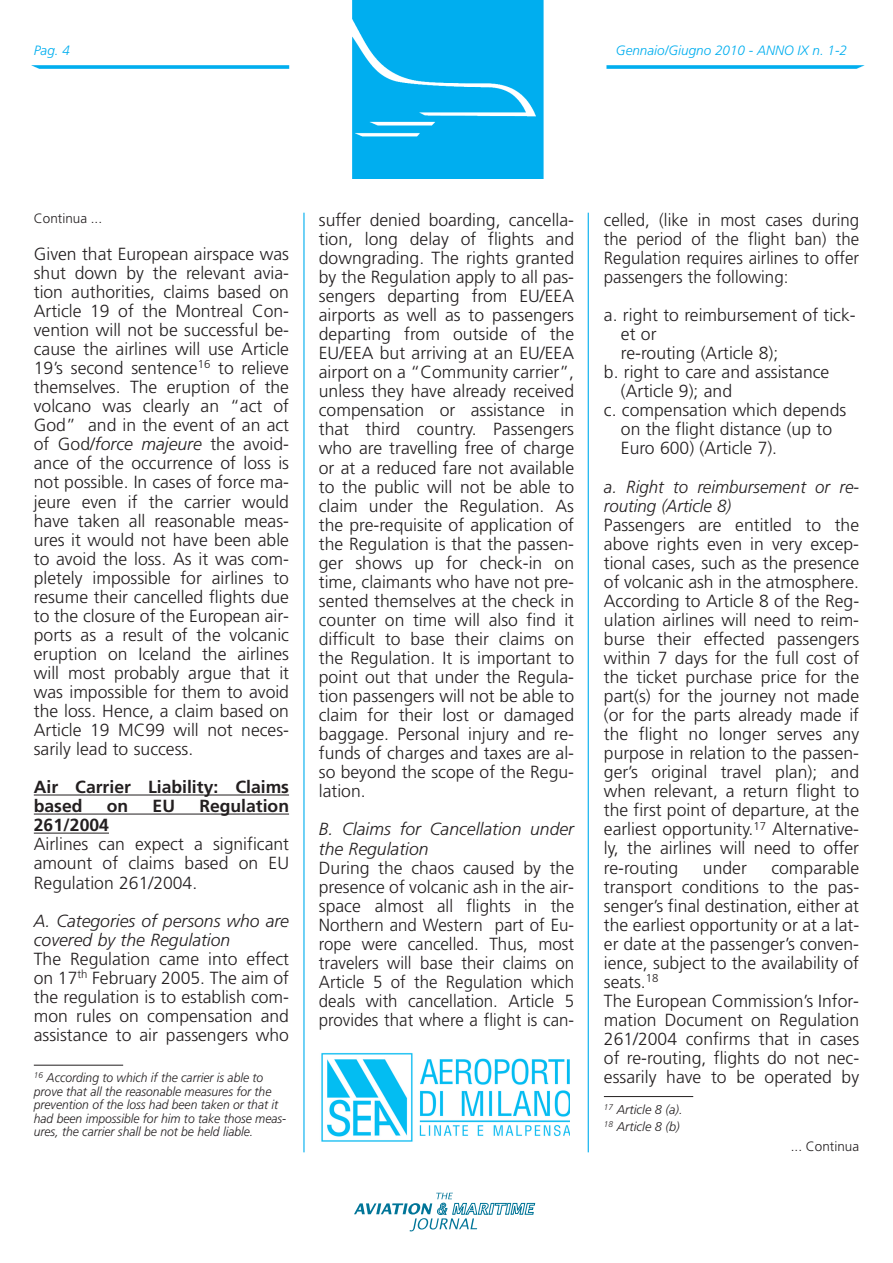
<style>
.page{position:relative;width:893px;height:1263px;background:#fff}
.page>*{position:absolute;margin:0;border:0;box-sizing:border-box;transform-origin:0 0}
.t1{font:300 17.55px/19px "Frutiger";color:#231f20;text-align:justify}
.t2{font:300 17.55px/19px "Frutiger";color:#231f20;text-align:justify;scale:.96 1}
.t3{font:italic 300 17.55px/19px "Frutiger";color:#231f20}
.t4{font:700 17.55px/19px "Frutiger";color:#231f20}
.t5{font:italic 300 17.55px/19px "Frutiger";color:#231f20;scale:.96 1}
.t6{font:italic 300 13.5px "Frutiger";color:#00aeef}
.t7{font:300 13.5px "Frutiger";color:#231f20}
.t8{font:italic 300 12.75px/13.5px "Frutiger";color:#231f20;scale:.95 1}
.t9{font:italic 300 12.75px/17.1px "Frutiger";color:#231f20}
.s1{font-style:italic}
</style>
<div class="page">
<hr style="left:303px;top:213px;width:1px;height:939px;background:#00aeef">
<svg style="left:354px;top:1193px;width:181px;height:38px"></svg>
<img style="left:31px;top:0;width:834px;height:179px">
<hr style="left:34px;top:795px;width:255px;height:1px;background:#231f20">
<hr style="left:34px;top:814px;width:255px;height:1px;background:#231f20">
<hr style="left:34px;top:833px;width:75px;height:1px;background:#231f20">
<img style="left:321px;top:1053px;width:249px;height:89px">
<hr style="left:587px;top:213px;width:1px;height:939px;background:#00aeef">
<hr style="left:34px;top:1065px;width:89px;height:1px;background:#231f20">
<hr style="left:604px;top:1096px;width:89px;height:1px;background:#231f20">
<p class="t6" style="left:34px;top:45px;width:38px">Pag. 4</p>
<p class="t6" style="left:616px;top:45px;width:233px">Gennaio/Giugno 2010 - ANNO IX n. 1-2</p>
<p class="t7" style="left:34px;top:213px;width:70px">Continua ...</p>
<p class="t1" style="left:34px;top:246px;width:257px">Given that European airspace was shut down by the relevant avia&shy;tion authorities, claims based on Article 19 of the Montreal Con&shy;vention will not be successful be&shy;cause the airlines will use Article 19’s second sentence<sup>16</sup> to relieve themselves. The eruption of the volcano was clearly an “act of God” and in the event of an act of God/<span class="s1">force majeure</span> the avoid&shy;ance of the occurrence of loss is not possible. In cases of force ma&shy;jeure even if the carrier would have taken all reasonable meas&shy;ures it would not have been able to avoid the loss. As it was com&shy;pletely impossible for airlines to resume their cancelled flights due to the closure of the European air&shy;ports as a result of the volcanic eruption on Iceland the airlines will most probably argue that it was impossible for them to avoid the loss. Hence, a claim based on Article 19 MC99 will not neces&shy;sarily lead to success.</p>
<p class="t4" style="left:34px;top:779px;width:257px">Air Carrier Liability: Claims based</p>
<p class="t4" style="left:107px;top:798px;width:23px">on</p>
<p class="t4" style="left:153px;top:798px;width:24px">EU</p>
<p class="t4" style="left:199px;top:798px;width:91px">Regulation</p>
<p class="t4" style="left:34px;top:817px;width:77px">261/2004</p>
<p class="t1" style="left:34px;top:836px;width:257px">Airlines can expect a significant amount of claims based on EU Regulation 261/2004.</p>
<p class="t3" style="left:34px;top:912px;width:257px">A. Categories of persons who are covered by the Regulation</p>
<p class="t1" style="left:34px;top:950px;width:257px">The Regulation came into effect on 17<sup>th</sup> February 2005. The aim of the regulation is to establish com&shy;mon rules on compensation and assistance to air passengers who</p>
<p class="t8" style="left:34px;top:1072px;width:267px"><sup>16</sup> According to which if the carrier is able to prove that all the reasonable measures for the prevention of the loss had been taken or that it had been impossible for him to take those meas&shy;ures, the carrier shall be not be held liable.</p>
<p class="t1" style="left:319px;top:212px;width:257px">suffer denied boarding, cancella&shy;tion, long delay of flights and downgrading. The rights granted by the Regulation apply to all pas&shy;sengers departing from EU/EEA airports as well as to passengers departing from outside of the EU/EEA but arriving at an EU/EEA airport on a “Community carrier”, unless they have already received compensation or assistance in that third country. Passengers who are travelling free of charge or at a reduced fare not available to the public will not be able to claim under the Regulation. As the pre-requisite of application of the Regulation is that the passen&shy;ger shows up for check-in on time, claimants who have not pre&shy;sented themselves at the check in counter on time will also find it difficult to base their claims on the Regulation. It is important to point out that under the Regula&shy;tion passengers will not be able to claim for their lost or damaged baggage. Personal injury and re&shy;funds of charges and taxes are al&shy;so beyond the scope of the Regu&shy;lation.</p>
<p class="t3" style="left:319px;top:821px;width:257px">B. Claims for Cancellation under the Regulation</p>
<p class="t1" style="left:319px;top:859px;width:257px">During the chaos caused by the presence of volcanic ash in the air&shy;space almost all flights in the Northern and Western part of Eu&shy;rope were cancelled. Thus, most travelers will base their claims on Article 5 of the Regulation which deals with cancellation. Article 5 provides that where a flight is can-</p>
<p class="t2" style="left:604px;top:212px;width:267px">celled, (like in most cases during the period of the flight ban) the Regulation requires airlines to offer passengers the following:</p>
<p class="t1" style="left:604px;top:307px;width:253px">a. right to reimbursement of tick-</p>
<p class="t1" style="left:621px;top:326px;width:37px">et or</p>
<p class="t1" style="left:621px;top:345px;width:159px">re-routing (Article 8);</p>
<p class="t1" style="left:604px;top:364px;width:227px">b. right to care and assistance</p>
<p class="t1" style="left:621px;top:383px;width:113px">(Article 9); and</p>
<p class="t1" style="left:604px;top:402px;width:244px">c. compensation which depends</p>
<p class="t1" style="left:621px;top:421px;width:213px">on the flight distance (up to</p>
<p class="t1" style="left:621px;top:440px;width:158px">Euro 600) (Article 7).</p>
<p class="t5" style="left:604px;top:478px;width:267px">a. Right to reimbursement or re&shy;routing (Article 8)</p>
<p class="t1" style="left:604px;top:516px;width:257px">Passengers are entitled to the above rights even in very excep&shy;tional cases, such as the presence of volcanic ash in the atmosphere.<br>According to Article 8 of the Reg&shy;ulation airlines will need to reim&shy;burse their effected passengers within 7 days for the full cost of the ticket purchase price for the part(s) for the journey not made (or for the parts already made if the flight no longer serves any purpose in relation to the passen&shy;ger’s original travel plan); and when relevant, a return flight to the first point of departure, at the earliest opportunity.<sup>17</sup> Alternative&shy;ly, the airlines will need to offer re-routing</p>
<p class="t1" style="left:604px;top:859px;width:257px;text-align:left;text-indent:167px">comparable transport conditions to the pas&shy;senger’s final destination, either at the earliest opportunity or at a lat&shy;er date at the passenger’s conven&shy;ience, subject to the availability of seats.<sup>18<br></sup>The European Commission’s Infor&shy;mation Document on Regulation<br>261/2004 confirms that in cases of re-routing, flights do not nec&shy;essarily have to be operated by</p>
<p class="t1" style="left:703px;top:859px;width:45px">under</p>
<p class="t9" style="left:604px;top:1102px;width:80px"><sup>17</sup> Article 8 (a).<br><sup>18</sup> Article 8 (b)</p>
<p class="t7" style="left:790px;top:1141px;width:70px">... Continua</p>
</div>
